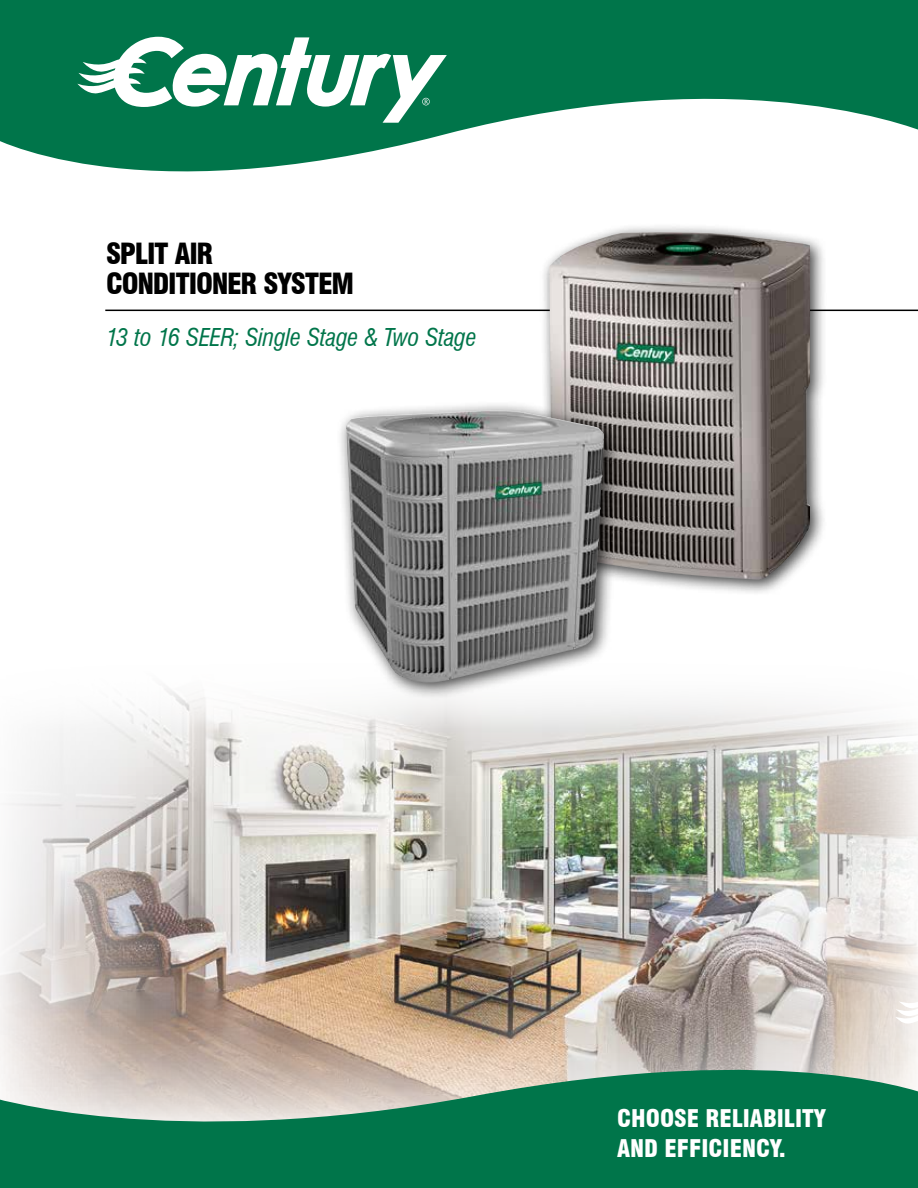
<style>
.page{position:relative;width:918px;height:1188px;background:#fff}
.page>*{position:absolute;margin:0;border:0;box-sizing:border-box;transform-origin:0 0}
.t1{font:900 condensed 28.5px/30px "Swiss 721 BT";letter-spacing:-.045em;color:#000}
.t2{font:italic condensed 24px "Swiss 721 BT";letter-spacing:-.015em;color:#00754a}
.t3{font:900 condensed 23.85px/30px "Swiss 721 BT";color:#fff}
</style>
<div class="page">
<img style="left:0;top:687px;width:918px;height:350px">
<svg style="left:0;top:0;width:918px;height:172px;fill:#00754a"></svg>
<svg style="left:0;top:1037px;width:918px;height:151px;background:#539476"></svg>
<hr style="left:105px;top:310px;width:813px;height:1px;background:#000">
<svg style="left:895px;top:993px;width:23px;height:32px"></svg>
<svg style="left:77px;top:37px;width:370px;height:86px"></svg>
<div style="left:540px;top:223px;width:287px;height:373px;background:#000;opacity:.75"></div>
<img style="left:549px;top:232px;width:261px;height:348px">
<div style="left:336px;top:400px;width:286px;height:300px;background:#000;opacity:.75"></div>
<img style="left:346px;top:410px;width:258px;height:273px">
<p class="t1" style="left:106px;top:238px;width:250px">SPLIT AIR<br>CONDITIONER SYSTEM</p>
<p class="t2" style="left:106px;top:323px;width:372px">13 to 16 SEER; Single Stage &amp; Two Stage</p>
<p class="t3" style="left:617px;top:1103px;width:210px">CHOOSE RELIABILITY<br>AND EFFICIENCY.</p>
</div>
